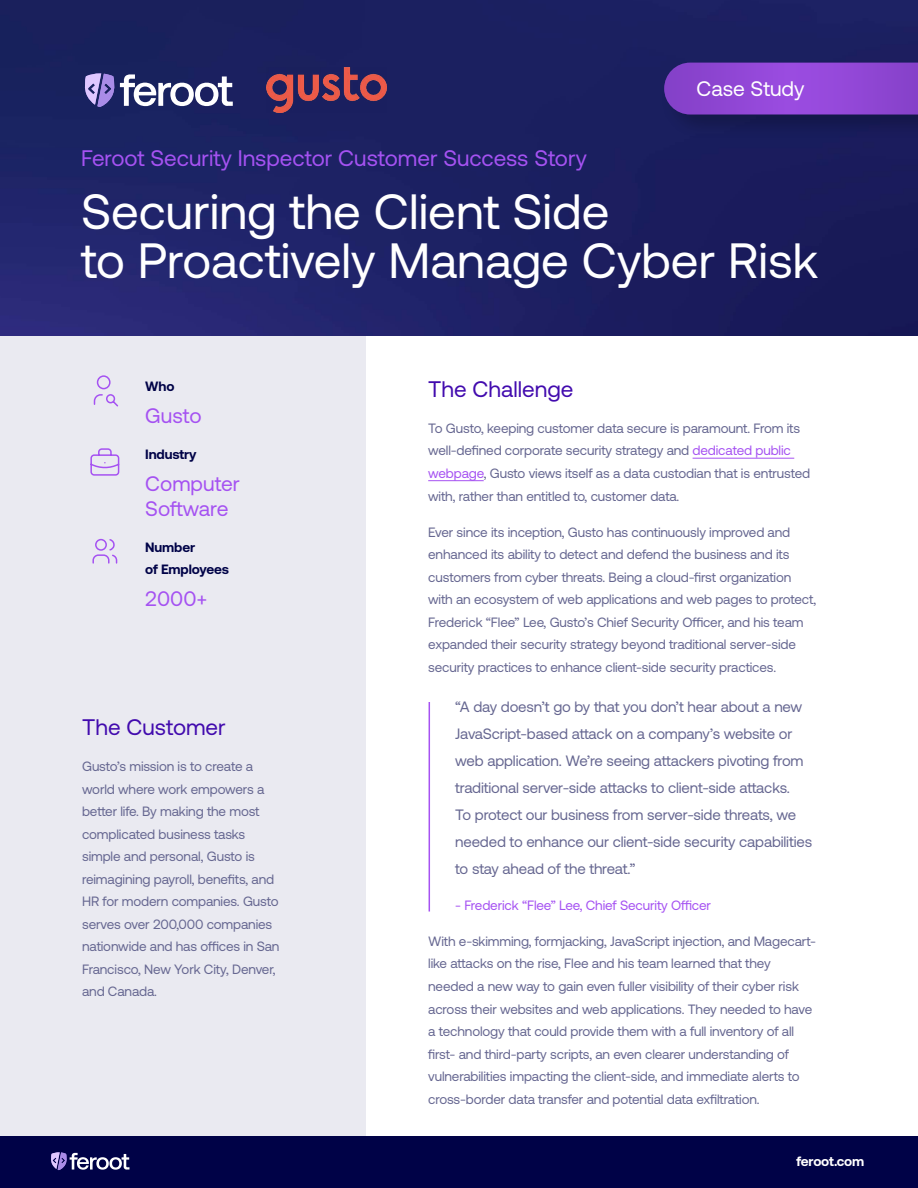
<style>
.page{position:relative;width:918px;height:1188px;background:#fff}
.page>*{position:absolute;margin:0;border:0;box-sizing:border-box;transform-origin:0 0}
.t1{font:49.5px/49.5px "Aeonik";color:#fff}
.t2{font:22.5px "Aeonik";color:#a552f2}
.t3{font:22.5px "Aeonik";color:#420bae}
.t4{font:21px/25.2px "Aeonik";color:#a552f2}
.t5{font:21px "Aeonik";color:#fff}
.t6{font:15px/27px "Aeonik";letter-spacing:-.01em;color:#666791}
.t7{font:13.5px/22.5px "Aeonik";letter-spacing:-.01em;color:#666791}
.t8{font:13.5px "Aeonik";letter-spacing:-.01em;color:#a552f2}
.t9{font:700 13.5px/22.5px "Aeonik";letter-spacing:-.01em;color:#000247}
.t10{font:700 13.5px "Aeonik";letter-spacing:-.01em;color:#fff}
.s1{color:#a652f2}
</style>
<div class="page">
<div style="left:0;top:335px;width:365px;height:853px;background:#eaeaf1"></div>
<img style="left:0;top:0;width:918px;height:336px">
<svg style="left:85px;top:73px;width:148px;height:34px"></svg>
<div style="left:660px;top:58px;width:258px;height:82px;background:#000;opacity:.22"></div>
<svg style="left:664px;top:63px;width:254px;height:51px;background:#8d45d2"></svg>
<hr style="left:693px;top:458px;width:101px;height:1px;background:#a652f2">
<hr style="left:428px;top:480px;width:56px;height:1px;background:#a652f2">
<hr style="left:429px;top:702px;width:1px;height:210px;background:#a652f2">
<img style="left:267px;top:68px;width:120px;height:45px">
<svg style="left:92px;top:538px;width:26px;height:26px"></svg>
<svg style="left:90px;top:448px;width:30px;height:28px"></svg>
<svg style="left:93px;top:375px;width:26px;height:32px"></svg>
<div style="left:0;top:1136px;width:918px;height:52px;background:#000247"></div>
<svg style="left:51px;top:1152px;width:78px;height:18px"></svg>
<h3 class="t5" style="left:697px;top:77px;width:109px">Case Study</h3>
<h2 class="t2" style="left:81px;top:146px;width:507px">Feroot Security Inspector Customer Success Story</h2>
<h1 class="t1" style="left:81px;top:187px;width:739px">Securing the Client Side<br>to Proactively Manage Cyber Risk</h1>
<p class="t9" style="left:145px;top:375px;width:31px">Who</p>
<h3 class="t4" style="left:145px;top:403px;width:58px">Gusto</h3>
<p class="t9" style="left:145px;top:443px;width:53px">Industry</p>
<h3 class="t4" style="left:145px;top:471px;width:96px">Computer<br>Software</h3>
<p class="t9" style="left:145px;top:536px;width:85px">Number<br>of Employees</p>
<h3 class="t4" style="left:145px;top:586px;width:64px">2000+</h3>
<h2 class="t3" style="left:82px;top:715px;width:145px">The Customer</h2>
<p class="t7" style="left:82px;top:755px;width:199px">Gusto’s mission is to create a world where work empowers a better life. By making the most complicated business tasks simple and personal, Gusto is reimagining payroll, benefits, and<br>HR for modern companies. Gusto serves over 200,000 companies nationwide and has offices in San<br>Francisco, New York City, Denver, and Canada.</p>
<h2 class="t3" style="left:428px;top:377px;width:147px">The Challenge</h2>
<p class="t7" style="left:428px;top:417px;width:384px">To Gusto, keeping customer data secure is paramount. From its well-defined corporate security strategy and <span class="s1">dedicated public webpage</span>, Gusto views itself as a data custodian that is entrusted with, rather than entitled to, customer data.</p>
<p class="t7" style="left:428px;top:521px;width:389px">Ever since its inception, Gusto has continuously improved and enhanced its ability to detect and defend the business and its customers from cyber threats. Being a cloud-first organization with an ecosystem of web applications and web pages to protect, Frederick “Flee” Lee, Gusto’s Chief Security Officer, and his team expanded their security strategy beyond traditional server-side security practices to enhance client-side security practices.</p>
<p class="t6" style="left:455px;top:693px;width:358px">“A day doesn’t go by that you don’t hear about a new JavaScript-based attack on a company’s website or web application. We’re seeing attackers pivoting from traditional server-side attacks to client-side attacks.<br>To protect our business from server-side threats, we needed to enhance our client-side security capabilities to stay ahead of the threat.”</p>
<p class="t8" style="left:455px;top:898px;width:257px">- Frederick “Flee” Lee, Chief Security Officer</p>
<p class="t7" style="left:428px;top:930px;width:389px">With e-skimming, formjacking, JavaScript injection, and Magecart&shy;like attacks on the rise, Flee and his team learned that they needed a new way to gain even fuller visibility of their cyber risk across their websites and web applications. They needed to have a technology that could provide them with a full inventory of all first- and third-party scripts, an even clearer understanding of vulnerabilities impacting the client-side, and immediate alerts to cross-border data transfer and potential data exfiltration.</p>
<p class="t10" style="left:796px;top:1154px;width:69px">feroot.com</p>
</div>
